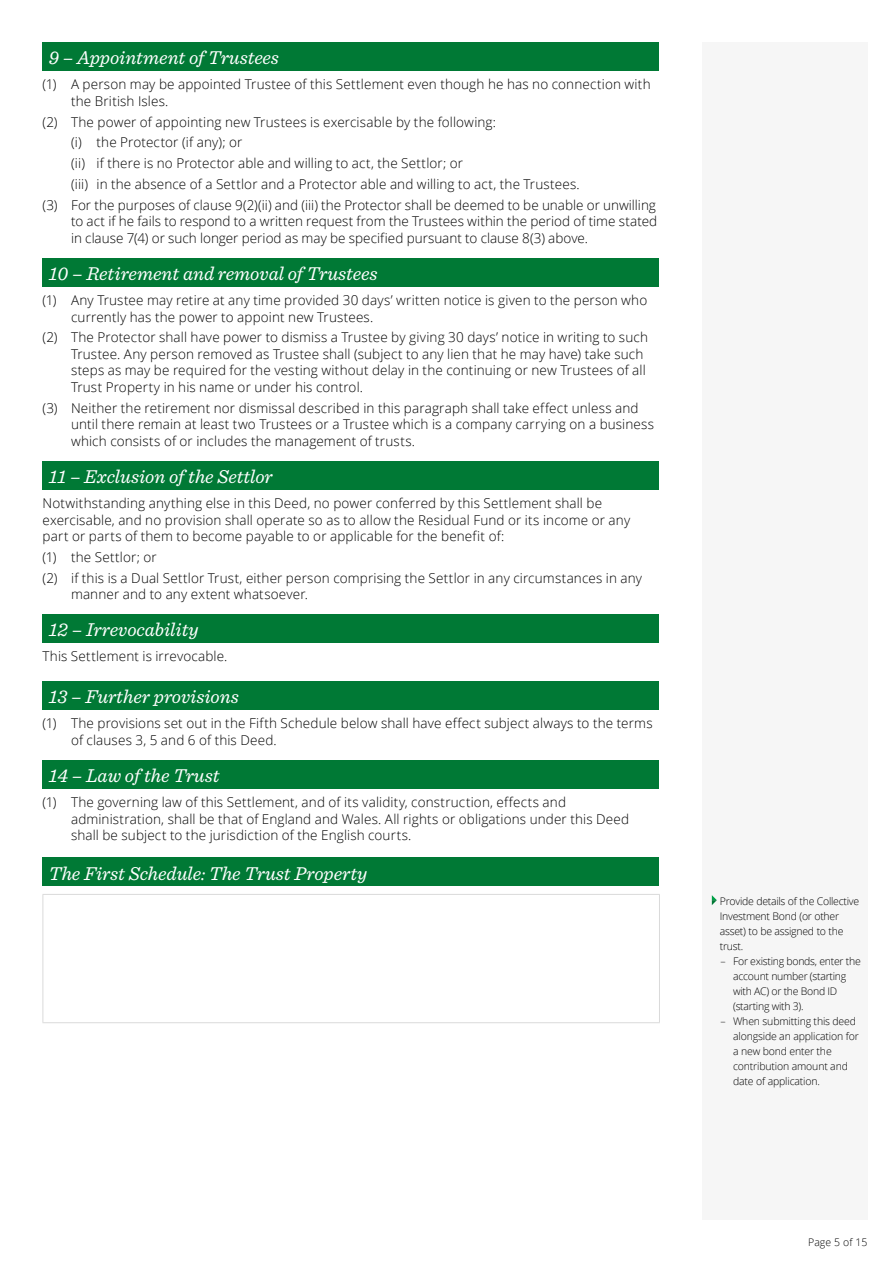
<style>
.page{position:relative;width:893px;height:1263px;background:#fff}
.page>*{position:absolute;margin:0;border:0;box-sizing:border-box;transform-origin:0 0}
.t1{font:italic 19.5px "Sentinel";color:#fff}
.t2{font:300 13.5px/16.5px "Open Sans";letter-spacing:.01em;color:#000}
.t3{font:300 10.5px/15px "Open Sans";letter-spacing:-.025em;color:#000}
</style>
<div class="page">
<div style="left:702px;top:43px;width:165px;height:1177px;background:#f6f6f6"></div>
<div style="left:43px;top:42px;width:616px;height:29px;background:#007935"></div>
<div style="left:43px;top:258px;width:616px;height:28px;background:#007935"></div>
<div style="left:43px;top:461px;width:616px;height:28px;background:#007935"></div>
<div style="left:43px;top:614px;width:616px;height:29px;background:#007935"></div>
<div style="left:43px;top:681px;width:616px;height:28px;background:#007935"></div>
<div style="left:43px;top:760px;width:616px;height:28px;background:#007935"></div>
<div style="left:43px;top:857px;width:616px;height:29px;background:#007935"></div>
<hr style="left:43px;top:894px;width:617px;height:1px;background:#dadada">
<hr style="left:43px;top:895px;width:1px;height:127px;background:#dadada">
<hr style="left:659px;top:895px;width:1px;height:127px;background:#dadada">
<hr style="left:43px;top:1022px;width:617px;height:1px;background:#dadada">
<svg style="left:712px;top:895px;width:5px;height:10px"></svg>
<h1 class="t1" style="left:49px;top:43px;width:232px">9 – Appointment of Trustees</h1>
<p class="t2" style="left:71px;top:76px;width:581px;text-indent:-28px">(1) A person may be appointed Trustee of this Settlement even though he has no connection with the British Isles.</p>
<p class="t2" style="left:43px;top:113px;width:455px">(2) The power of appointing new Trustees is exercisable by the following:</p>
<p class="t2" style="left:71px;top:134px;width:173px">(i) the Protector (if any); or</p>
<p class="t2" style="left:71px;top:155px;width:394px">(ii) if there is no Protector able and willing to act, the Settlor; or</p>
<p class="t2" style="left:71px;top:175px;width:510px">(iii) in the absence of a Settlor and a Protector able and willing to act, the Trustees.</p>
<p class="t2" style="left:43px;top:196px;width:615px">(3) For the purposes of clause 9(2)(ii) and (iii) the Protector shall be deemed to be unable or unwilling</p>
<p class="t2" style="left:71px;top:213px;width:588px">to act if he fails to respond to a written request from the Trustees within the period of time stated in clause 7(4) or such longer period as may be specified pursuant to clause 8(3) above.</p>
<h1 class="t1" style="left:49px;top:259px;width:330px">10 – Retirement and removal of Trustees</h1>
<p class="t2" style="left:71px;top:292px;width:578px;text-indent:-28px">(1) Any Trustee may retire at any time provided 30 days’ written notice is given to the person who currently has the power to appoint new Trustees.</p>
<p class="t2" style="left:71px;top:329px;width:578px;text-indent:-28px">(2) The Protector shall have power to dismiss a Trustee by giving 30 days’ notice in writing to such Trustee. Any person removed as Trustee shall (subject to any lien that he may have) take such steps as may be required for the vesting without delay in the continuing or new Trustees of all Trust Property in his name or under his control.</p>
<p class="t2" style="left:71px;top:399px;width:584px;text-indent:-28px">(3) Neither the retirement nor dismissal described in this paragraph shall take effect unless and until there remain at least two Trustees or a Trustee which is a company carrying on a business which consists of or includes the management of trusts.</p>
<h1 class="t1" style="left:49px;top:462px;width:225px">11 – Exclusion of the Settlor</h1>
<p class="t2" style="left:43px;top:494px;width:589px">Notwithstanding anything else in this Deed, no power conferred by this Settlement shall be exercisable, and no provision shall operate so as to allow the Residual Fund or its income or any part or parts of them to become payable to or applicable for the benefit of:</p>
<p class="t2" style="left:43px;top:546px;width:601px;line-height:20.7px">(1) the Settlor; or<br>(2) if this is a Dual Settlor Trust, either person comprising the Settlor in any circumstances in any</p>
<p class="t2" style="left:71px;top:585px;width:238px">manner and to any extent whatsoever.</p>
<h1 class="t1" style="left:49px;top:615px;width:151px">12 – Irrevocability</h1>
<p class="t2" style="left:43px;top:648px;width:186px">This Settlement is irrevocable.</p>
<h1 class="t1" style="left:49px;top:682px;width:191px">13 – Further provisions</h1>
<p class="t2" style="left:71px;top:715px;width:583px;text-indent:-28px">(1) The provisions set out in the Fifth Schedule below shall have effect subject always to the terms of clauses 3, 5 and 6 of this Deed.</p>
<h1 class="t1" style="left:49px;top:761px;width:172px">14 – Law of the Trust</h1>
<p class="t2" style="left:71px;top:793px;width:560px;text-indent:-28px">(1) The governing law of this Settlement, and of its validity, construction, effects and administration, shall be that of England and Wales. All rights or obligations under this Deed shall be subject to the jurisdiction of the English courts.</p>
<h1 class="t1" style="left:49px;top:858px;width:320px">The First Schedule: The Trust Property</h1>
<p class="t3" style="left:720px;top:893px;width:141px">Provide details of the Collective<br>Investment Bond (or other asset) to be assigned to the trust.</p>
<p class="t3" style="left:733px;top:953px;width:129px;text-indent:-13px">– For existing bonds, enter the account number (starting with AC) or the Bond ID (starting with 3).</p>
<p class="t3" style="left:733px;top:1014px;width:127px;text-indent:-13px">– When submitting this deed alongside an application for a new bond enter the contribution amount and date of application.</p>
<p class="t3" style="left:808px;top:1234px;width:61px">Page 5 of 15</p>
</div>
